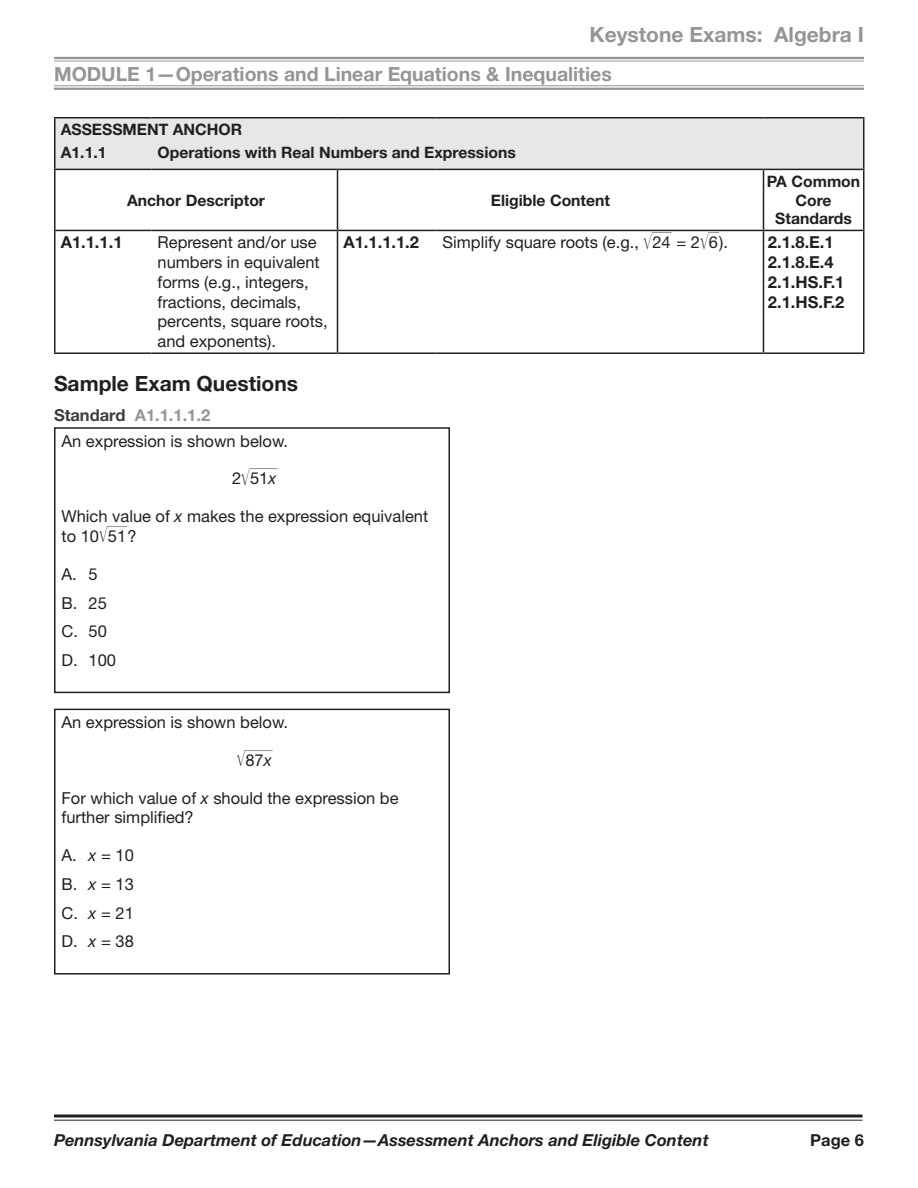
<style>
.page{position:relative;width:918px;height:1188px;background:#fff}
.page>*{position:absolute;margin:0;border:0;box-sizing:border-box;transform-origin:0 0}
.t1{font:700 21px "Helvetica Neue LT Std";color:#939598}
.t2{font:700 21px "Helvetica Neue LT Std";color:#231f20}
.t3{font:700 19.5px "Helvetica Neue LT Std";color:#939598}
.t4{font:16.5px/19.8px "Helvetica Neue LT Std";color:#231f20}
.t5{font:italic 700 16.5px "Helvetica Neue LT Std";color:#231f20}
.t6{font:700 16.5px/19.8px "Helvetica Neue LT Std";color:#231f20}
.t7{font:700 15.75px/18.9px "Helvetica Neue LT Std";color:#231f20}
.s1{font-weight:700;color:#3e3e3f}
.s2{font-weight:700;color:#939598}
.s3{font-style:italic}
</style>
<div class="page">
<svg style="left:54px;top:1114px;width:808px;height:4px;background:#595657"></svg>
<hr style="left:54px;top:1120px;width:808px;height:1px;background:#231f20">
<hr style="left:54px;top:57px;width:810px;height:2px;background:#939598">
<hr style="left:54px;top:61px;width:810px;height:1px;background:#939598">
<hr style="left:54px;top:85px;width:810px;height:1px;background:#939598">
<hr style="left:54px;top:88px;width:810px;height:2px;background:#939598">
<hr style="left:54px;top:169px;width:98px;height:1px;background:#231f20">
<hr style="left:152px;top:169px;width:186px;height:1px;background:#231f20">
<hr style="left:338px;top:169px;width:98px;height:1px;background:#231f20">
<hr style="left:337px;top:170px;width:1px;height:60px;background:#231f20">
<hr style="left:436px;top:169px;width:328px;height:1px;background:#231f20">
<hr style="left:764px;top:169px;width:100px;height:1px;background:#231f20">
<hr style="left:763px;top:170px;width:1px;height:60px;background:#231f20">
<hr style="left:54px;top:230px;width:98px;height:1px;background:#231f20">
<hr style="left:152px;top:230px;width:186px;height:1px;background:#231f20">
<hr style="left:338px;top:230px;width:98px;height:1px;background:#231f20">
<hr style="left:337px;top:231px;width:1px;height:121px;background:#231f20">
<hr style="left:436px;top:230px;width:328px;height:1px;background:#231f20">
<hr style="left:764px;top:230px;width:100px;height:1px;background:#231f20">
<hr style="left:763px;top:231px;width:1px;height:121px;background:#231f20">
<hr style="left:54px;top:352px;width:98px;height:2px;background:#231f20">
<hr style="left:152px;top:352px;width:186px;height:2px;background:#231f20">
<hr style="left:338px;top:352px;width:98px;height:2px;background:#231f20">
<hr style="left:436px;top:352px;width:328px;height:2px;background:#231f20">
<hr style="left:764px;top:352px;width:100px;height:2px;background:#231f20">
<hr style="left:54px;top:117px;width:98px;height:1px;background:#231f20">
<hr style="left:54px;top:118px;width:2px;height:23px;background:#231f20">
<hr style="left:152px;top:117px;width:186px;height:1px;background:#231f20">
<hr style="left:338px;top:117px;width:98px;height:1px;background:#231f20">
<hr style="left:436px;top:117px;width:328px;height:1px;background:#231f20">
<hr style="left:764px;top:117px;width:100px;height:1px;background:#231f20">
<hr style="left:54px;top:141px;width:2px;height:28px;background:#231f20">
<div style="left:55px;top:118px;width:809px;height:51px;background:#e6e7e9"></div>
<hr style="left:54px;top:170px;width:2px;height:60px;background:#231f20">
<hr style="left:54px;top:231px;width:2px;height:121px;background:#231f20">
<hr style="left:863px;top:170px;width:1px;height:60px;background:#231f20">
<hr style="left:863px;top:231px;width:1px;height:121px;background:#231f20">
<div style="left:54px;top:427px;width:396px;height:266px;border:2px solid #231f20"></div>
<div style="left:54px;top:709px;width:396px;height:266px;border:2px solid #231f20"></div>
<p class="t1" style="left:590px;top:22px;width:276px">Keystone Exams: Algebra I</p>
<p class="t3" style="left:54px;top:62px;width:559px">MODULE 1—Operations and Linear Equations &amp; Inequalities</p>
<p class="t7" style="left:61px;top:117px;width:183px;line-height:23.2px">ASSESSMENT ANCHOR<br>A1.1.1</p>
<p class="t7" style="left:158px;top:143px;width:360px">Operations with Real Numbers and Expressions</p>
<p class="t7" style="left:127px;top:190px;width:139px">Anchor Descriptor</p>
<p class="t7" style="left:491px;top:190px;width:121px">Eligible Content</p>
<p class="t7" style="left:767px;top:171px;width:95px;text-align:center">PA Common<br>Core<br>Standards</p>
<p class="t6" style="left:61px;top:232px;width:63px">A1.1.1.1</p>
<p class="t4" style="left:158px;top:232px;width:172px">Represent and/or use numbers in equivalent forms (e.g., integers, fractions, decimals, percents, square roots, and exponents).</p>
<p class="t6" style="left:344px;top:232px;width:77px">A1.1.1.1.2</p>
<p class="t4" style="left:443px;top:232px;width:287px">Simplify square roots (e.g., 24 = 2 6 ).</p>
<p class="t6" style="left:768px;top:232px;width:78px">2.1.8.E.1<br>2.1.8.E.4<br>2.1.HS.F.1<br>2.1.HS.F.2</p>
<p class="t2" style="left:54px;top:371px;width:246px">Sample Exam Questions</p>
<p class="t4" style="left:62px;top:402px;width:228px;line-height:25.5px;text-indent:-8px"><span class="s1">Standard</span> <span class="s2">A1.1.1.1.2<br></span>An expression is shown below.</p>
<p class="t4" style="left:232px;top:468px;width:46px">2 51<span class="s3">x</span></p>
<p class="t4" style="left:62px;top:506px;width:368px">Which value of <span class="s3">x</span> makes the expression equivalent to 10 51 ?</p>
<p class="t4" style="left:61px;top:559px;width:56px;line-height:28.8px">A. 5<br>B. 25<br>C. 50<br>D. 100</p>
<p class="t4" style="left:62px;top:712px;width:228px">An expression is shown below.</p>
<p class="t4" style="left:245px;top:750px;width:28px">87<span class="s3">x</span></p>
<p class="t4" style="left:62px;top:788px;width:339px">For which value of <span class="s3">x</span> should the expression be further simplified?</p>
<p class="t4" style="left:62px;top:841px;width:74px;line-height:28.8px;text-align:justify">A. <span class="s3">x</span> = 10<br>B. <span class="s3">x</span> = 13<br>C. <span class="s3">x</span> = 21<br>D. <span class="s3">x</span> = 38</p>
<p class="t5" style="left:54px;top:1130px;width:656px">Pennsylvania Department of Education—Assessment Anchors and Eligible Content</p>
<p class="t6" style="left:810px;top:1130px;width:55px">Page 6</p>
</div>
